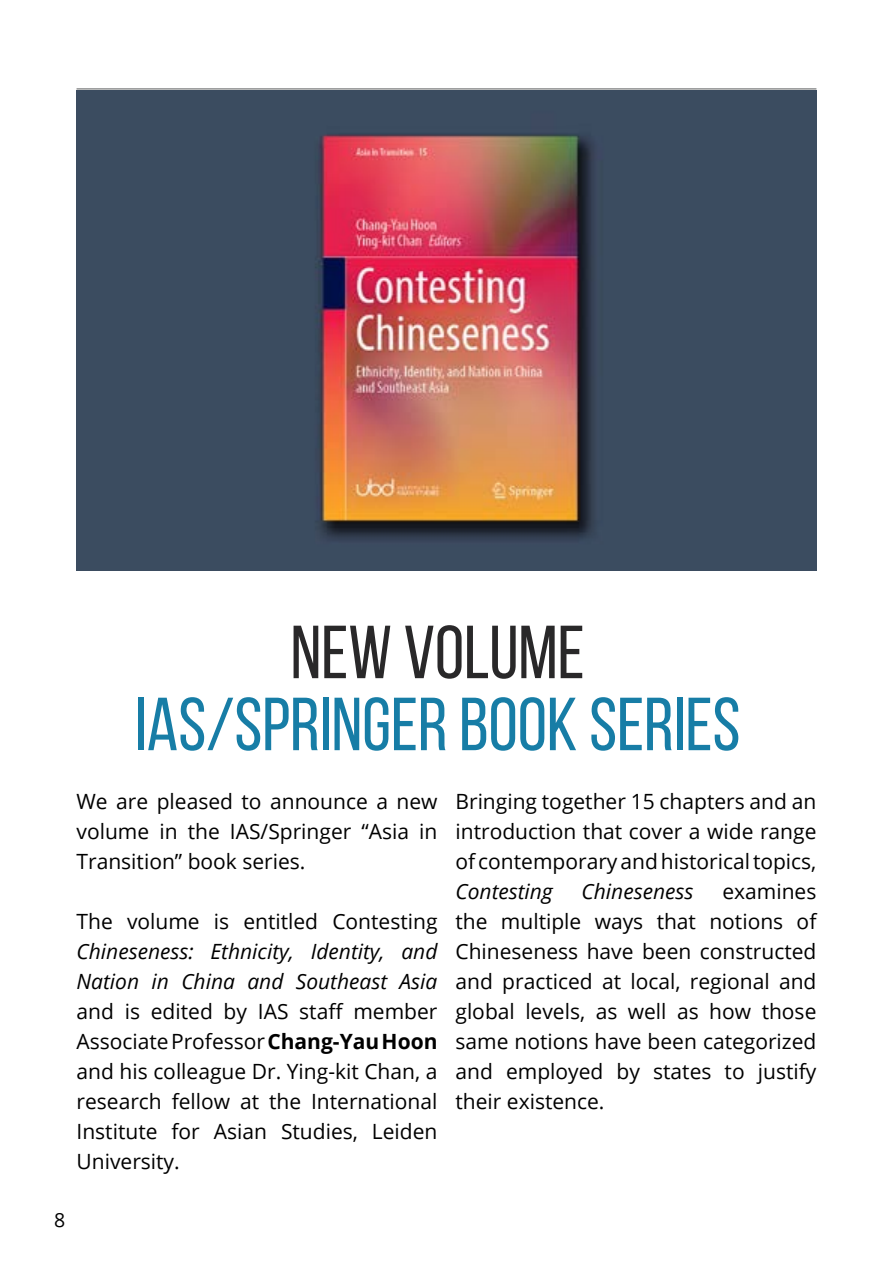
<style>
.page{position:relative;width:893px;height:1263px;background:#fff}
.page>*{position:absolute;margin:0;border:0;box-sizing:border-box;transform-origin:0 0}
.t1{font:75px "Bebas Neue";color:#177da6}
.t2{font:75px "Bebas Neue";color:#292829}
.t3{font:21px/30px "Open Sans";color:#000;text-align:justify}
.t4{font:italic 21px/30px "Open Sans";color:#000}
.t5{font:19.5px "Open Sans";color:#000}
.s1{font-weight:700}
</style>
<div class="page">
<img style="left:77px;top:91px;width:740px;height:480px">
<hr style="left:77px;top:89px;width:739px;height:1px;background:#58595b">
<h1 class="t2" style="left:291px;top:612px;width:296px">NEW VOLUME</h1>
<h1 class="t1" style="left:135px;top:684px;width:607px">IAS/SPRINGER BOOK SERIES</h1>
<p class="t3" style="left:77px;top:786px;width:362px">We are pleased to announce a new volume in the IAS/Springer “Asia in Transition” book series.</p>
<p class="t3" style="left:77px;top:906px;width:362px">The volume is entitled Contesting</p>
<p class="t4" style="left:77px;top:936px;width:362px">Chineseness: Ethnicity, Identity, and<br>Nation in China and Southeast Asia</p>
<p class="t3" style="left:77px;top:996px;width:362px">and is edited by IAS staff member Associate Professor <span class="s1">Chang-Yau Hoon </span>and his colleague Dr. Ying-kit Chan, a research fellow at the International Institute for Asian Studies, Leiden University.</p>
<p class="t5" style="left:54px;top:1206px;width:13px">8</p>
<p class="t3" style="left:455px;top:786px;width:362px">Bringing together 15 chapters and an introduction that cover a wide range of contemporary and historical topics,</p>
<p class="t4" style="left:455px;top:876px;width:99px">Contesting</p>
<p class="t4" style="left:581px;top:876px;width:113px">Chineseness</p>
<p class="t3" style="left:455px;top:876px;width:362px;text-indent:267px">examines the multiple ways that notions of Chineseness have been constructed and practiced at local, regional and global levels, as well as how those same notions have been categorized and employed by states to justify their existence.</p>
</div>
